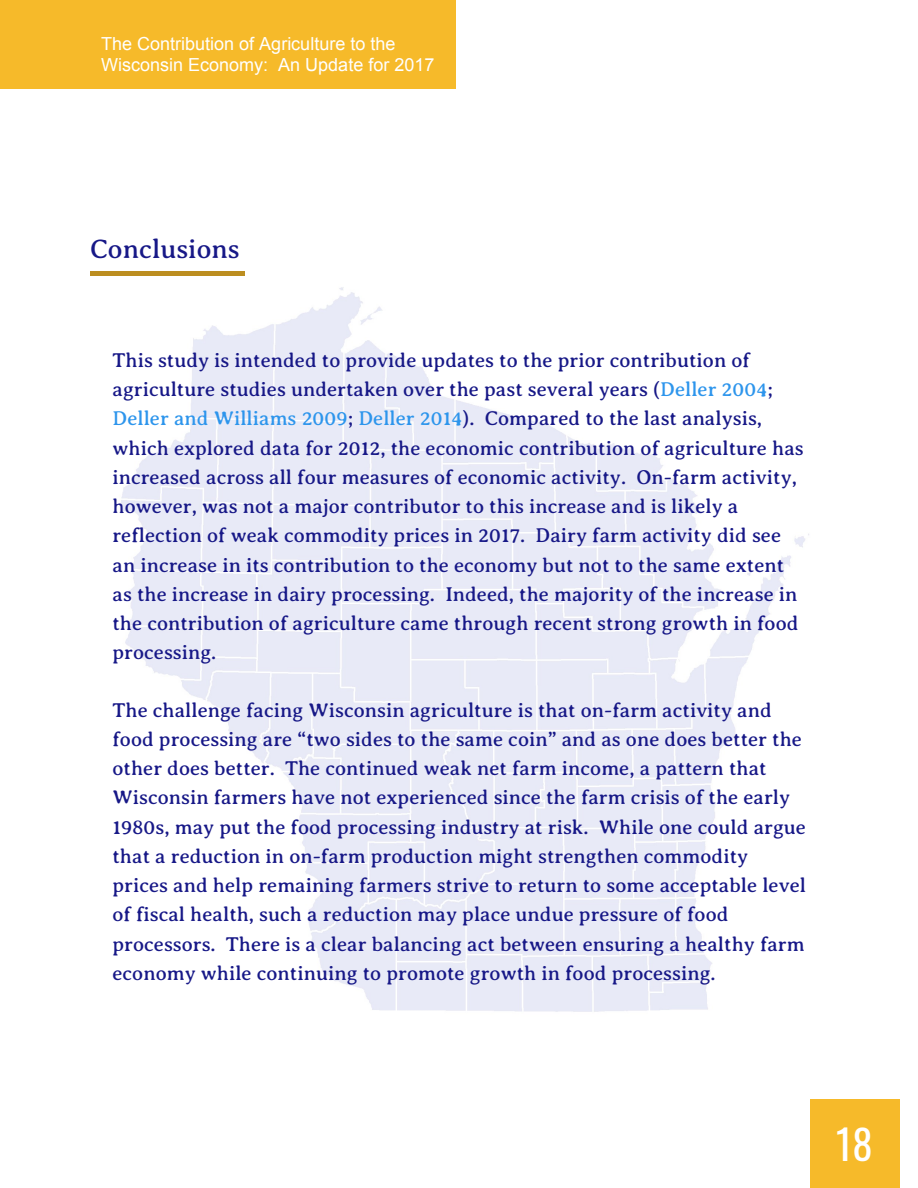
<style>
.page{position:relative;width:918px;height:1188px;background:#fff}
.page>*{position:absolute;margin:0;border:0;box-sizing:border-box;transform-origin:0 0}
.t1{font:40.5px "Oswald";color:#fff}
.t2{font:27px "Averia Serif Libre";color:#171887}
.t3{font:20.25px/29.2px "Averia Serif Libre";color:#171887}
.t4{font:18px/21.3px "Arial";color:#fff}
.s1{color:#2d95ec}
</style>
<div class="page">
<img style="left:121px;top:271px;width:688px;height:741px">
<div style="left:0;top:0;width:456px;height:89px;background:#f6ba2a"></div>
<div style="left:810px;top:1099px;width:90px;height:89px;background:#f6ba2a"></div>
<div style="left:90px;top:271px;width:154px;height:5px;background:#bc8e20"></div>
<p class="t4" style="left:101px;top:33px;width:335px">The Contribution of Agriculture to the<br>Wisconsin Economy: An Update for 2017</p>
<h2 class="t2" style="left:90px;top:234px;width:151px">Conclusions</h2>
<p class="t3" style="left:112px;top:345px;width:693px">This study is intended to provide updates to the prior contribution of agriculture studies undertaken over the past several years (<span class="s1">Deller 2004</span>; <span class="s1">Deller and Williams 2009</span>; <span class="s1">Deller 2014</span>). Compared to the last analysis, which explored data for 2012, the economic contribution of agriculture has increased across all four measures of economic activity. On-farm activity, however, was not a major contributor to this increase and is likely a reflection of weak commodity prices in 2017. Dairy farm activity did see an increase in its contribution to the economy but not to the same extent as the increase in dairy processing. Indeed, the majority of the increase in the contribution of agriculture came through recent strong growth in food processing.</p>
<p class="t3" style="left:112px;top:695px;width:695px">The challenge facing Wisconsin agriculture is that on-farm activity and food processing are “two sides to the same coin” and as one does better the other does better. The continued weak net farm income, a pattern that Wisconsin farmers have not experienced since the farm crisis of the early 1980s, may put the food processing industry at risk. While one could argue that a reduction in on-farm production might strengthen commodity prices and help remaining farmers strive to return to some acceptable level of fiscal health, such a reduction may place undue pressure of food processors. There is a clear balancing act between ensuring a healthy farm economy while continuing to promote growth in food processing.</p>
<h1 class="t1" style="left:836px;top:1108px;width:38px">18</h1>
</div>
